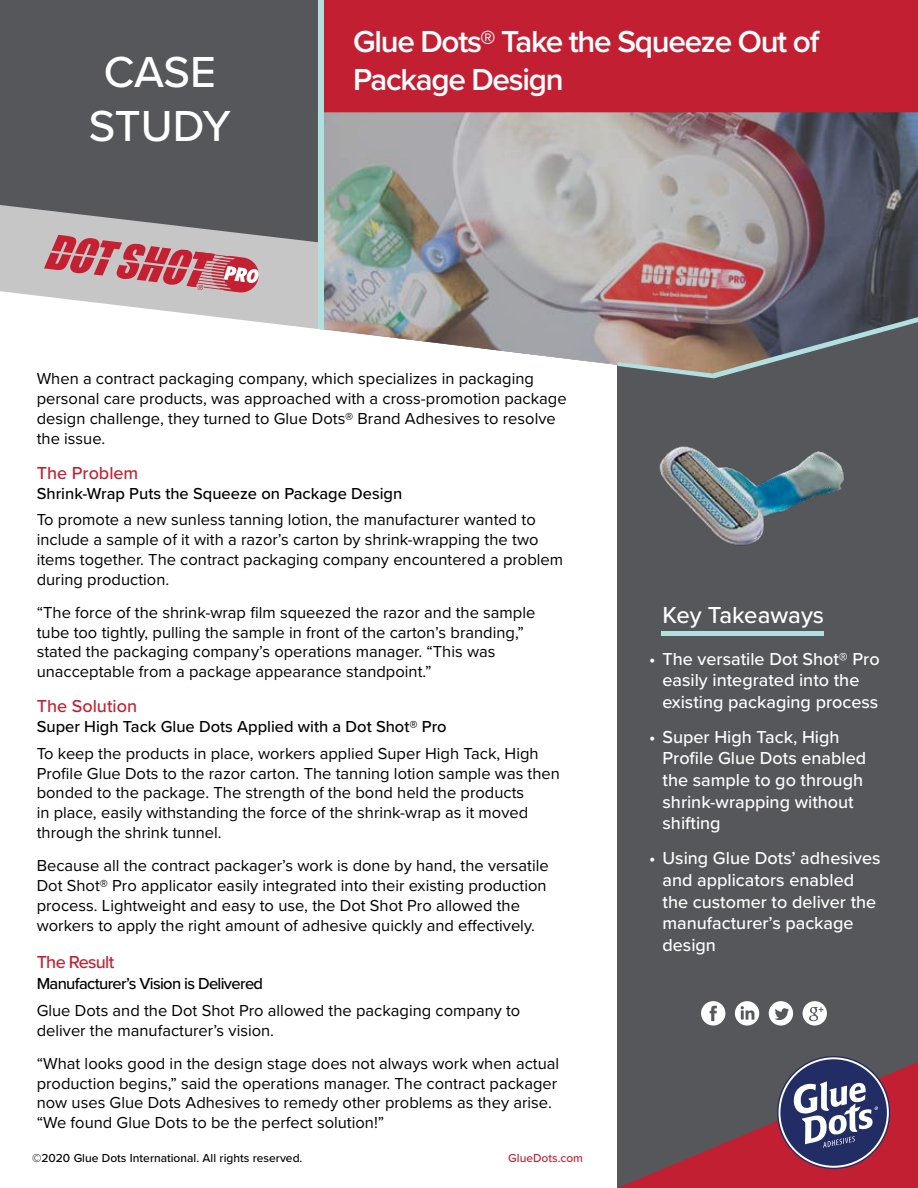
<style>
.page{position:relative;width:918px;height:1188px;background:#fff}
.page>*{position:absolute;margin:0;border:0;box-sizing:border-box;transform-origin:0 0}
.t1{font:500 45px/54px "Proxima Nova";letter-spacing:-.005em;color:#fff;text-align:center}
.t2{font:600 31.5px/37.8px "Proxima Nova";letter-spacing:-.04em;color:#fff}
.t3{font:500 24px "Proxima Nova";color:#fff}
.t4{font:500 18px/21.6px "Proxima Nova";color:#fff}
.t5{font:500 18px "Proxima Nova";color:#c22032}
.t6{font:500 18px "Proxima Nova";letter-spacing:-.04em;color:#c22032}
.t7{font:16.5px/19.8px "Proxima Nova";color:#000}
.t8{font:500 16.5px "Proxima Nova";color:#000}
.t9{font:500 16.5px "Proxima Nova";letter-spacing:-.04em;color:#000}
.t10{font:500 12px "Proxima Nova";color:#000}
.t11{font:500 12px "Proxima Nova";color:#c22032}
</style>
<div class="page">
<div style="left:618px;top:0;width:300px;height:1188px;background:#55575a"></div>
<img style="left:0;top:112px;width:918px;height:264px">
<div style="left:324px;top:0;width:594px;height:112px;background:#c22032"></div>
<div style="left:318px;top:0;width:6px;height:330px;background:#b2e0e1"></div>
<div style="left:0;top:0;width:318px;height:242px;background:#55575a"></div>
<svg style="left:44px;top:235px;width:216px;height:59px"></svg>
<svg style="left:618px;top:317px;width:300px;height:61px"></svg>
<div style="left:661px;top:631px;width:162px;height:5px;background:#b2e0e1"></div>
<img style="left:659px;top:446px;width:185px;height:100px">
<svg style="left:701px;top:1001px;width:24px;height:25px"></svg>
<svg style="left:735px;top:1001px;width:24px;height:25px"></svg>
<svg style="left:769px;top:1001px;width:24px;height:25px"></svg>
<svg style="left:803px;top:1001px;width:24px;height:25px"></svg>
<svg style="left:617px;top:1062px;width:301px;height:126px"></svg>
<h1 class="t1" style="left:89px;top:44px;width:144px">CASE<br>STUDY</h1>
<h2 class="t2" style="left:353px;top:22px;width:468px">Glue Dots® Take the Squeeze Out of<br>Package Design</h2>
<p class="t7" style="left:37px;top:368px;width:531px">When a contract packaging company, which specializes in packaging personal care products, was approached with a cross-promotion package design challenge, they turned to Glue Dots® Brand Adhesives to resolve the issue.</p>
<p class="t5" style="left:37px;top:459px;width:103px">The Problem</p>
<p class="t8" style="left:37px;top:481px;width:367px">Shrink-Wrap Puts the Squeeze on Package Design</p>
<p class="t7" style="left:37px;top:509px;width:528px">To promote a new sunless tanning lotion, the manufacturer wanted to include a sample of it with a razor’s carton by shrink-wrapping the two items together. The contract packaging company encountered a problem during production.</p>
<p class="t7" style="left:37px;top:602px;width:500px">“The force of the shrink-wrap film squeezed the razor and the sample tube too tightly, pulling the sample in front of the carton’s branding,” stated the packaging company’s operations manager. “This was unacceptable from a package appearance standpoint.”</p>
<p class="t5" style="left:37px;top:693px;width:102px">The Solution</p>
<p class="t8" style="left:37px;top:714px;width:412px">Super High Tack Glue Dots Applied with a Dot Shot® Pro</p>
<p class="t7" style="left:37px;top:743px;width:525px">To keep the products in place, workers applied Super High Tack, High Profile Glue Dots to the razor carton. The tanning lotion sample was then bonded to the package. The strength of the bond held the products<br>in place, easily withstanding the force of the shrink-wrap as it moved through the shrink tunnel.</p>
<p class="t7" style="left:37px;top:855px;width:514px">Because all the contract packager’s work is done by hand, the versatile Dot Shot® Pro applicator easily integrated into their existing production process. Lightweight and easy to use, the Dot Shot Pro allowed the workers to apply the right amount of adhesive quickly and effectively.</p>
<p class="t6" style="left:37px;top:949px;width:79px">The Result</p>
<p class="t9" style="left:37px;top:971px;width:228px">Manufacturer’s Vision is Delivered</p>
<p class="t7" style="left:37px;top:1000px;width:485px">Glue Dots and the Dot Shot Pro allowed the packaging company to deliver the manufacturer’s vision.</p>
<p class="t7" style="left:37px;top:1053px;width:524px">“What looks good in the design stage does not always work when actual production begins,” said the operations manager. The contract packager now uses Glue Dots Adhesives to remedy other problems as they arise. “We found Glue Dots to be the perfect solution!”</p>
<p class="t10" style="left:32px;top:1149px;width:272px">©2020 Glue Dots International. All rights reserved.</p>
<p class="t11" style="left:508px;top:1149px;width:76px">GlueDots.com</p>
<h3 class="t3" style="left:663px;top:597px;width:163px">Key Takeaways</h3>
<p class="t4" style="left:663px;top:647px;width:219px;text-indent:-14px">• The versatile Dot Shot® Pro easily integrated into the existing packaging process</p>
<p class="t4" style="left:663px;top:725px;width:205px;text-indent:-14px">• Super High Tack, High<br>Profile Glue Dots enabled the sample to go through shrink-wrapping without shifting</p>
<p class="t4" style="left:663px;top:847px;width:220px;text-indent:-14px">• Using Glue Dots’ adhesives and applicators enabled the customer to deliver the manufacturer’s package design</p>
</div>
